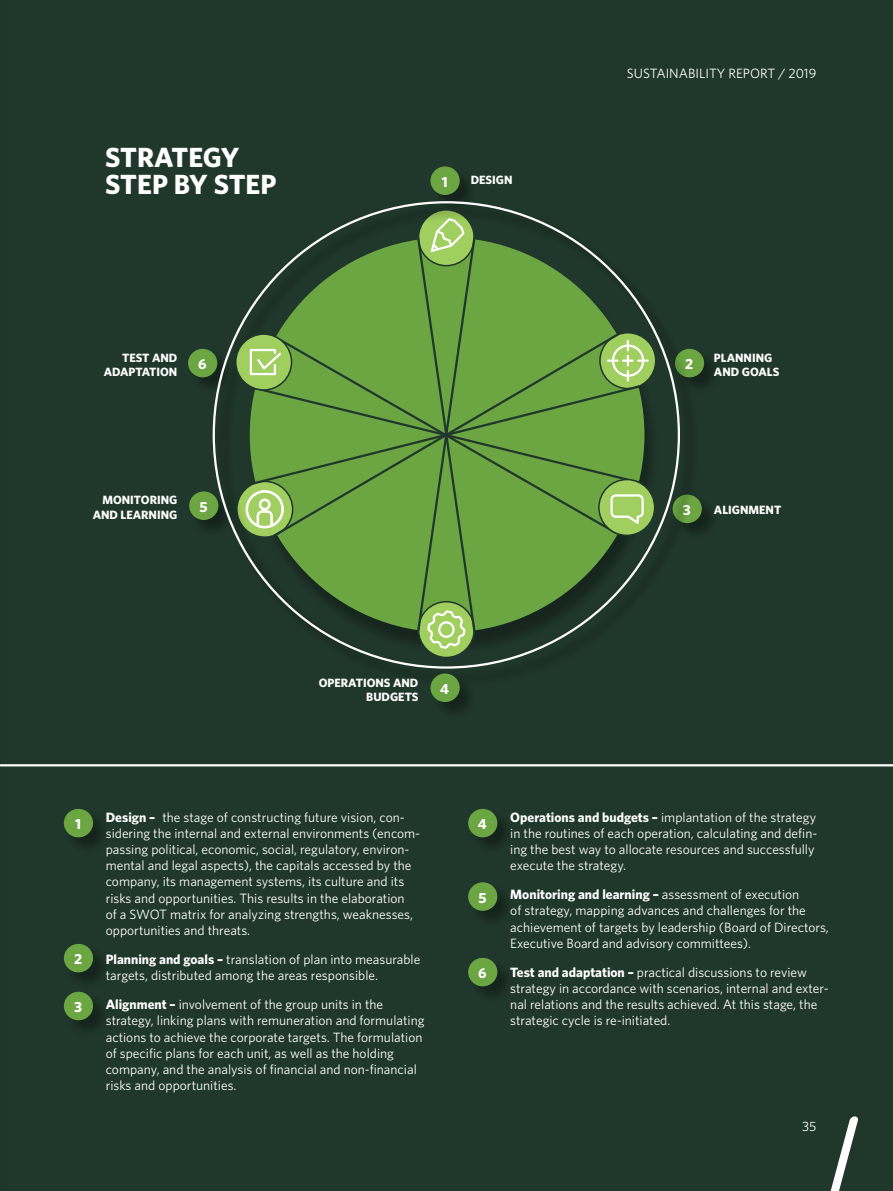
<style>
.page{position:relative;width:893px;height:1191px;background:#20372b}
.page>*{position:absolute;margin:0;border:0;box-sizing:border-box;transform-origin:0 0}
.t1{font:700 27.75px/27px "Whitney HTF";letter-spacing:-.005em;color:#fff}
.t2{font:700 14.7px "Whitney HTF";color:#fff}
.t3{font:13.5px/16.2px "Whitney HTF";color:#fff}
.t4{font:700 12px/14.4px "Whitney HTF";color:#fff;text-align:right}
.s1{font-weight:700}
</style>
<div class="page">
<div style="left:432px;top:167px;width:44px;height:45px;background:#000;opacity:.35"></div>
<div style="left:431px;top:167px;width:28px;height:27px;background:#6ba643;border-radius:50%"></div>
<div style="left:430px;top:166px;width:30px;height:29px;border:2px solid #6ba643;border-radius:50%"></div>
<div style="left:65px;top:810px;width:45px;height:44px;background:#000;opacity:.35"></div>
<div style="left:65px;top:809px;width:27px;height:27px;background:#6ba643;border-radius:50%"></div>
<div style="left:64px;top:809px;width:29px;height:28px;border:2px solid #6ba643;border-radius:50%"></div>
<div style="left:469px;top:810px;width:45px;height:44px;background:#000;opacity:.35"></div>
<div style="left:469px;top:809px;width:28px;height:27px;background:#6ba643;border-radius:50%"></div>
<div style="left:468px;top:809px;width:29px;height:28px;border:2px solid #6ba643;border-radius:50%"></div>
<div style="left:469px;top:883px;width:45px;height:44px;background:#000;opacity:.35"></div>
<div style="left:469px;top:883px;width:28px;height:27px;background:#6ba643;border-radius:50%"></div>
<div style="left:468px;top:882px;width:29px;height:28px;border:2px solid #6ba643;border-radius:50%"></div>
<div style="left:469px;top:958px;width:45px;height:45px;background:#000;opacity:.35"></div>
<div style="left:469px;top:958px;width:28px;height:27px;background:#6ba643;border-radius:50%"></div>
<div style="left:468px;top:957px;width:29px;height:29px;border:2px solid #6ba643;border-radius:50%"></div>
<div style="left:65px;top:945px;width:45px;height:44px;background:#000;opacity:.35"></div>
<div style="left:65px;top:944px;width:27px;height:27px;background:#6ba643;border-radius:50%"></div>
<div style="left:64px;top:944px;width:29px;height:28px;border:2px solid #6ba643;border-radius:50%"></div>
<div style="left:65px;top:992px;width:45px;height:45px;background:#000;opacity:.35"></div>
<div style="left:65px;top:992px;width:27px;height:27px;background:#6ba643;border-radius:50%"></div>
<div style="left:64px;top:991px;width:29px;height:29px;border:2px solid #6ba643;border-radius:50%"></div>
<div style="left:189px;top:350px;width:45px;height:44px;background:#000;opacity:.35"></div>
<div style="left:189px;top:349px;width:28px;height:27px;background:#6ba643;border-radius:50%"></div>
<div style="left:188px;top:349px;width:29px;height:28px;border:2px solid #6ba643;border-radius:50%"></div>
<div style="left:190px;top:492px;width:45px;height:44px;background:#000;opacity:.35"></div>
<div style="left:190px;top:492px;width:28px;height:27px;background:#6ba643;border-radius:50%"></div>
<div style="left:189px;top:491px;width:29px;height:29px;border:2px solid #6ba643;border-radius:50%"></div>
<div style="left:676px;top:350px;width:45px;height:44px;background:#000;opacity:.35"></div>
<div style="left:676px;top:349px;width:27px;height:27px;background:#6ba643;border-radius:50%"></div>
<div style="left:675px;top:349px;width:29px;height:28px;border:2px solid #6ba643;border-radius:50%"></div>
<div style="left:674px;top:495px;width:45px;height:45px;background:#000;opacity:.35"></div>
<div style="left:673px;top:494px;width:29px;height:29px;border:2px solid #6ba643;border-radius:50%"></div>
<div style="left:215px;top:204px;width:484px;height:483px;background:#000;opacity:.5"></div>
<div style="left:432px;top:674px;width:44px;height:44px;background:#000;opacity:.35"></div>
<div style="left:431px;top:674px;width:28px;height:27px;background:#6ba643;border-radius:50%"></div>
<div style="left:430px;top:673px;width:30px;height:29px;border:2px solid #6ba643;border-radius:50%"></div>
<hr style="left:0;top:764px;width:893px;height:2px;background:#fff">
<svg style="left:599px;top:479px;width:56px;height:56px"></svg>
<div style="left:236px;top:334px;width:56px;height:56px;background:#a0ce5f;border-radius:50%"></div>
<svg style="left:246px;top:217px;width:402px;height:433px"></svg>
<svg style="left:830px;top:1116px;width:28px;height:75px"></svg>
<hr style="left:0;top:0;width:1px;height:1191px;background:#000">
<h1 class="t1" style="left:105px;top:143px;width:173px">STRATEGY<br>STEP BY STEP</h1>
<p class="t4" style="left:104px;top:350px;width:75px">TEST AND<br>ADAPTATION</p>
<p class="t2" style="left:198px;top:355px;width:10px">6</p>
<p class="t4" style="left:93px;top:492px;width:86px">MONITORING<br>AND LEARNING</p>
<p class="t2" style="left:199px;top:498px;width:10px">5</p>
<p class="t2" style="left:442px;top:173px;width:7px">1</p>
<p class="t4" style="left:471px;top:172px;width:43px">DESIGN</p>
<p class="t4" style="left:319px;top:675px;width:101px">OPERATIONS AND<br>BUDGETS</p>
<p class="t2" style="left:440px;top:680px;width:10px">4</p>
<p class="t3" style="left:627px;top:64px;width:191px">SUSTAINABILITY REPORT / 2019</p>
<p class="t2" style="left:685px;top:355px;width:10px">2</p>
<p class="t4" style="left:714px;top:350px;width:67px;text-align:left">PLANNING<br>AND GOALS</p>
<p class="t2" style="left:683px;top:501px;width:9px">3</p>
<p class="t4" style="left:714px;top:502px;width:69px">ALIGNMENT</p>
<p class="t3" style="left:106px;top:808px;width:316px"><span class="s1">Design –</span> the stage of constructing future vision, con&shy;sidering the internal and external environments (encom&shy;passing political, economic, social, regulatory, environ&shy;mental and legal aspects), the capitals accessed by the company, its management systems, its culture and its risks and opportunities. This results in the elaboration<br>of a SWOT matrix for analyzing strengths, weaknesses, opportunities and threats.</p>
<p class="t3" style="left:106px;top:950px;width:316px"><span class="s1">Planning and goals –</span> translation of plan into measurable targets, distributed among the areas responsible.</p>
<p class="t3" style="left:106px;top:996px;width:320px"><span class="s1">Alignment –</span> involvement of the group units in the strategy, linking plans with remuneration and formulating actions to achieve the corporate targets. The formulation of specific plans for each unit, as well as the holding company, and the analysis of financial and non-financial risks and opportunities.</p>
<p class="t2" style="left:75px;top:815px;width:7px">1</p>
<p class="t2" style="left:478px;top:815px;width:10px">4</p>
<p class="t2" style="left:478px;top:888px;width:10px">5</p>
<p class="t2" style="left:74px;top:950px;width:10px">2</p>
<p class="t2" style="left:74px;top:998px;width:9px">3</p>
<p class="t2" style="left:478px;top:964px;width:10px">6</p>
<p class="t3" style="left:510px;top:808px;width:309px"><span class="s1">Operations and budgets –</span> implantation of the strategy in the routines of each operation, calculating and defin&shy;ing the best way to allocate resources and successfully execute the strategy.</p>
<p class="t3" style="left:510px;top:886px;width:320px"><span class="s1">Monitoring and learning –</span> assessment of execution<br>of strategy, mapping advances and challenges for the achievement of targets by leadership (Board of Directors, Executive Board and advisory committees).</p>
<p class="t3" style="left:510px;top:963px;width:320px"><span class="s1">Test and adaptation –</span> practical discussions to review strategy in accordance with scenarios, internal and exter&shy;nal relations and the results achieved. At this stage, the strategic cycle is re-initiated.</p>
<p class="t3" style="left:802px;top:1117px;width:16px">35</p>
</div>
